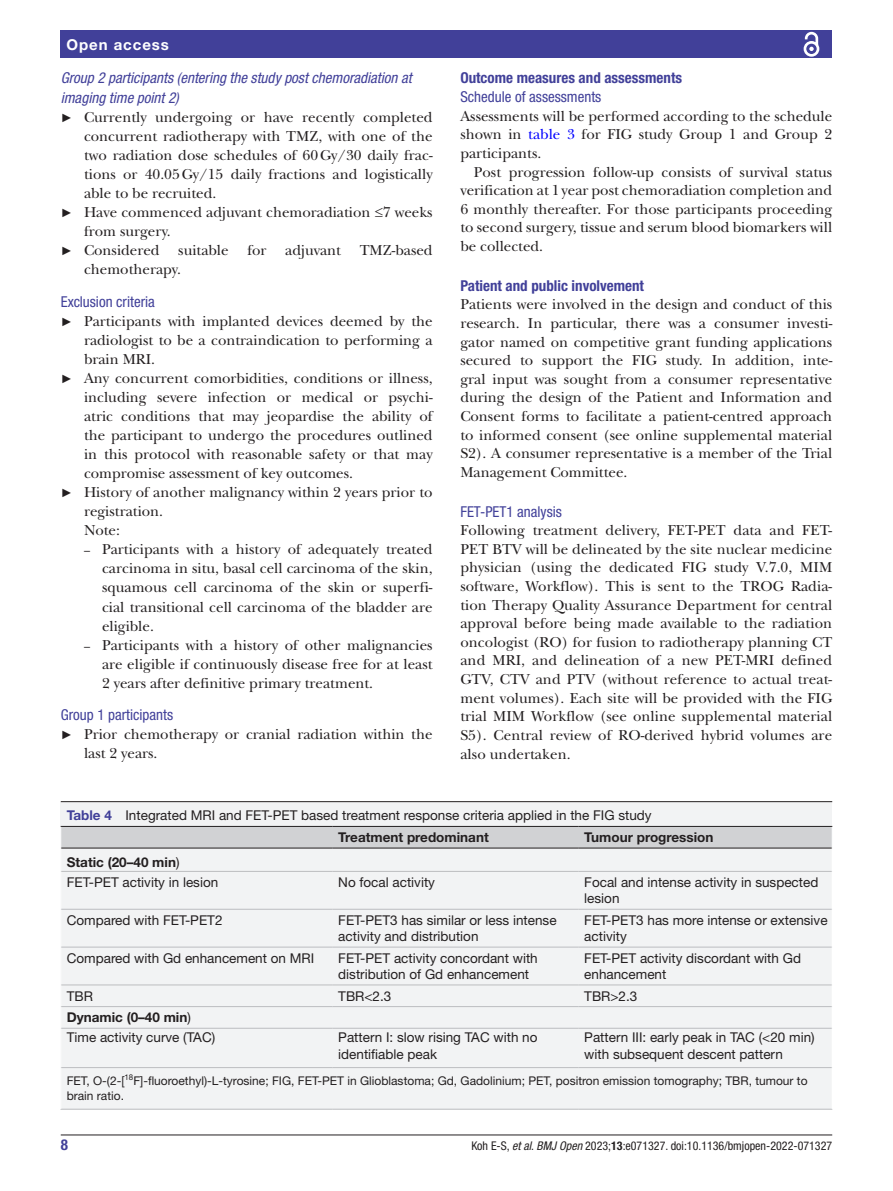
<style>
.page{position:relative;width:893px;height:1191px;background:#fff}
.page>*{position:absolute;margin:0;border:0;box-sizing:border-box;transform-origin:0 0}
.t1{font:15px/18.6px "New Baskerville";color:#231f20;text-align:justify}
.t2{font:italic condensed 15px/19px "Helvetica Neue LT Std";color:#414099}
.t3{font:condensed 15px "Helvetica Neue LT Std";color:#414099}
.t4{font:700 condensed 15px "Helvetica Neue LT Std";color:#414099}
.t5{font:700 15px "Helvetica Neue LT Std";letter-spacing:.065em;color:#fff}
.t6{font:13.5px/16.2px "Helvetica Neue LT Std";color:#231f20}
.t7{font:700 13.5px "Helvetica Neue LT Std";color:#231f20}
.t8{font:12px/15px "Helvetica Neue LT Std";color:#231f20}
.t9{font:condensed 12px "Helvetica Neue LT Std";color:#231f20}
.s1{font-family:"Arial";font-size:12px}
.s2{font-size:12px}
.s3{color:#00f}
.s4{font-weight:700;color:#414099}
.s5{font-weight:700}
.s6{font-style:italic}
</style>
<div class="page">
<hr style="left:61px;top:1134px;width:771px;height:1px;background:#231f20">
<div style="left:61px;top:31px;width:771px;height:27px;background:#414099"></div>
<svg style="left:803px;top:31px;width:17px;height:26px"></svg>
<div style="left:61px;top:802px;width:771px;height:307px;background:#f2f3f4"></div>
<hr style="left:61px;top:801px;width:771px;height:1px;background:#231f20">
<hr style="left:61px;top:871px;width:271px;height:1px;background:#bcbdc0">
<hr style="left:332px;top:871px;width:246px;height:1px;background:#bcbdc0">
<hr style="left:578px;top:871px;width:254px;height:1px;background:#bcbdc0">
<hr style="left:61px;top:909px;width:271px;height:1px;background:#bcbdc0">
<hr style="left:332px;top:909px;width:246px;height:1px;background:#bcbdc0">
<hr style="left:578px;top:909px;width:254px;height:1px;background:#bcbdc0">
<hr style="left:61px;top:946px;width:271px;height:1px;background:#bcbdc0">
<hr style="left:332px;top:946px;width:246px;height:1px;background:#bcbdc0">
<hr style="left:578px;top:946px;width:254px;height:1px;background:#bcbdc0">
<hr style="left:61px;top:984px;width:271px;height:1px;background:#bcbdc0">
<hr style="left:332px;top:984px;width:246px;height:1px;background:#bcbdc0">
<hr style="left:578px;top:984px;width:254px;height:1px;background:#bcbdc0">
<hr style="left:61px;top:1006px;width:271px;height:1px;background:#bcbdc0">
<hr style="left:332px;top:1006px;width:246px;height:1px;background:#bcbdc0">
<hr style="left:578px;top:1006px;width:254px;height:1px;background:#bcbdc0">
<hr style="left:61px;top:1028px;width:271px;height:1px;background:#bcbdc0">
<hr style="left:332px;top:1028px;width:246px;height:1px;background:#bcbdc0">
<hr style="left:332px;top:1067px;width:246px;height:1px;background:#bcbdc0">
<hr style="left:578px;top:1028px;width:254px;height:1px;background:#bcbdc0">
<hr style="left:578px;top:1067px;width:254px;height:1px;background:#bcbdc0">
<hr style="left:61px;top:1067px;width:271px;height:1px;background:#bcbdc0">
<hr style="left:61px;top:1109px;width:271px;height:1px;background:#bcbdc0">
<hr style="left:332px;top:1109px;width:246px;height:1px;background:#bcbdc0">
<hr style="left:578px;top:1109px;width:254px;height:1px;background:#bcbdc0">
<svg style="left:60px;top:826px;width:773px;height:23px;background:#c3c3c5"></svg>
<p class="t5" style="left:66px;top:35px;width:104px">Open access</p>
<p class="t2" style="left:61px;top:69px;width:353px">Group 2 participants (entering the study post chemoradiation at imaging time point 2)</p>
<p class="t1" style="left:61px;top:108px;width:373px"><span class="s1">►</span> Currently undergoing or have recently completed</p>
<p class="t1" style="left:84px;top:127px;width:350px">concurrent radiotherapy with TMZ, with one of the</p>
<p class="t1" style="left:84px;top:146px;width:350px">two radiation dose schedules of 60Gy/30 daily frac-</p>
<p class="t1" style="left:84px;top:165px;width:350px">tions or 40.05Gy/15 daily fractions and logistically</p>
<p class="t1" style="left:84px;top:184px;width:134px">able to be recruited.</p>
<p class="t1" style="left:61px;top:203px;width:373px"><span class="s1">►</span> Have commenced adjuvant chemoradiation ≤7 weeks</p>
<p class="t1" style="left:84px;top:222px;width:88px">from surgery.</p>
<p class="t1" style="left:61px;top:241px;width:373px"><span class="s1">►</span> Considered suitable for adjuvant TMZ-based</p>
<p class="t1" style="left:84px;top:260px;width:99px">chemotherapy.</p>
<p class="t3" style="left:61px;top:293px;width:96px">Exclusion criteria</p>
<p class="t1" style="left:61px;top:312px;width:373px"><span class="s1">►</span> Participants with implanted devices deemed by the</p>
<p class="t1" style="left:84px;top:331px;width:350px">radiologist to be a contraindication to performing a</p>
<p class="t1" style="left:84px;top:350px;width:73px">brain MRI.</p>
<p class="t1" style="left:61px;top:369px;width:373px"><span class="s1">►</span> Any concurrent comorbidities, conditions or illness,</p>
<p class="t1" style="left:84px;top:388px;width:350px">including severe infection or medical or psychi-</p>
<p class="t1" style="left:84px;top:407px;width:350px">atric conditions that may jeopardise the ability of</p>
<p class="t1" style="left:84px;top:426px;width:350px">the participant to undergo the procedures outlined</p>
<p class="t1" style="left:84px;top:445px;width:350px">in this protocol with reasonable safety or that may</p>
<p class="t1" style="left:84px;top:464px;width:271px">compromise assessment of key outcomes.</p>
<p class="t1" style="left:61px;top:483px;width:373px"><span class="s1">►</span> History of another malignancy within 2 years prior to</p>
<p class="t1" style="left:84px;top:502px;width:81px">registration.</p>
<p class="t1" style="left:84px;top:521px;width:37px">Note:</p>
<p class="t1" style="left:102px;top:540px;width:332px;line-height:19px;text-indent:-18px"><span class="s2">–</span> Participants with a history of adequately treated carcinoma in situ, basal cell carcinoma of the skin, squamous cell carcinoma of the skin or superfi&shy;cial transitional cell carcinoma of the bladder are eligible.</p>
<p class="t1" style="left:102px;top:635px;width:332px;line-height:19px;text-indent:-18px"><span class="s2">–</span> Participants with a history of other malignancies are eligible if continuously disease free for at least 2 years after definitive primary treatment.</p>
<p class="t3" style="left:61px;top:706px;width:114px">Group 1 participants</p>
<p class="t1" style="left:84px;top:725px;width:350px;line-height:19px;text-indent:-23px"><span class="s1">►</span> Prior chemotherapy or cranial radiation within the last 2 years.</p>
<p class="t4" style="left:460px;top:69px;width:223px">Outcome measures and assessments</p>
<p class="t3" style="left:460px;top:88px;width:143px">Schedule of assessments</p>
<p class="t1" style="left:460px;top:107px;width:373px">Assessments will be performed according to the schedule shown in <span class="s3">table 3</span> for FIG study Group 1 and Group 2 participants.</p>
<p class="t1" style="left:460px;top:162px;width:373px;text-indent:14px">Post progression follow-up consists of survival status verification at 1year post chemoradiation completion and 6 monthly thereafter. For those participants proceeding to second surgery, tissue and serum blood biomarkers will be collected.</p>
<p class="t4" style="left:460px;top:276px;width:185px">Patient and public involvement</p>
<p class="t1" style="left:460px;top:295px;width:373px">Patients were involved in the design and conduct of this research. In particular, there was a consumer investi&shy;gator named on competitive grant funding applications secured to support the FIG study. In addition, inte&shy;gral input was sought from a consumer representative during the design of the Patient and Information and Consent forms to facilitate a patient-centred approach to informed consent (see online supplemental material S2). A consumer representative is a member of the Trial Management Committee.</p>
<p class="t3" style="left:460px;top:502px;width:103px">FET-PET1 analysis</p>
<p class="t1" style="left:460px;top:521px;width:373px">Following treatment delivery, FET-PET data and FET-PET BTV will be delineated by the site nuclear medicine physician (using the dedicated FIG study V.7.0, MIM software, Workflow). This is sent to the TROG Radia&shy;tion Therapy Quality Assurance Department for central approval before being made available to the radiation oncologist (RO) for fusion to radiotherapy planning CT and MRI, and delineation of a new PET-MRI defined GTV, CTV and PTV (without reference to actual treat&shy;ment volumes). Each site will be provided with the FIG trial MIM Workflow (see online supplemental material S5). Central review of RO-derived hybrid volumes are also undertaken.</p>
<p class="t6" style="left:338px;top:804px;width:315px;line-height:22px;text-indent:-272px"><span class="s4">Table 4</span> Integrated MRI and FET-PET based treatment response criteria applied in the FIG study<br><span class="s5">Treatment predominant</span></p>
<p class="t7" style="left:584px;top:829px;width:131px">Tumour progression</p>
<p class="t6" style="left:67px;top:852px;width:153px;line-height:20.1px"><span class="s5">Static (20–40 min</span>)<br>FET-PET activity in lesion</p>
<p class="t6" style="left:338px;top:874px;width:98px">No focal activity</p>
<p class="t6" style="left:584px;top:874px;width:236px">Focal and intense activity in suspected lesion</p>
<p class="t6" style="left:67px;top:911px;width:157px">Compared with FET-PET2</p>
<p class="t6" style="left:338px;top:911px;width:220px">FET-PET3 has similar or less intense activity and distribution</p>
<p class="t6" style="left:584px;top:911px;width:245px">FET-PET3 has more intense or extensive activity</p>
<p class="t6" style="left:67px;top:949px;width:249px">Compared with Gd enhancement on MRI</p>
<p class="t6" style="left:338px;top:949px;width:201px">FET-PET activity concordant with distribution of Gd enhancement</p>
<p class="t6" style="left:584px;top:949px;width:218px">FET-PET activity discordant with Gd enhancement</p>
<p class="t6" style="left:67px;top:987px;width:28px">TBR</p>
<p class="t6" style="left:338px;top:987px;width:55px">TBR&lt;2.3</p>
<p class="t6" style="left:584px;top:987px;width:55px">TBR&gt;2.3</p>
<p class="t6" style="left:67px;top:1007px;width:150px;line-height:20.1px"><span class="s5">Dynamic (0–40 min</span>)<br>Time activity curve (TAC)</p>
<p class="t6" style="left:338px;top:1029px;width:201px">Pattern I: slow rising TAC with no identifiable peak</p>
<p class="t6" style="left:584px;top:1029px;width:232px">Pattern III: early peak in TAC (&lt;20 min) with subsequent descent pattern</p>
<p class="t8" style="left:67px;top:1073px;width:742px">FET, O-(2-[<sup>18</sup>F]-fluoroethyl)-L-tyrosine; FIG, FET-PET in Glioblastoma; Gd, Gadolinium; PET, positron emission tomography; TBR, tumour to brain ratio.</p>
<p class="t4" style="left:61px;top:1135px;width:9px">8</p>
<p class="t9" style="left:471px;top:1138px;width:362px">Koh E-S, <span class="s6">et al</span>. <span class="s6">BMJ Open</span> 2023;<span class="s5">13</span>:e071327. doi:10.1136/bmjopen-2022-071327</p>
</div>
